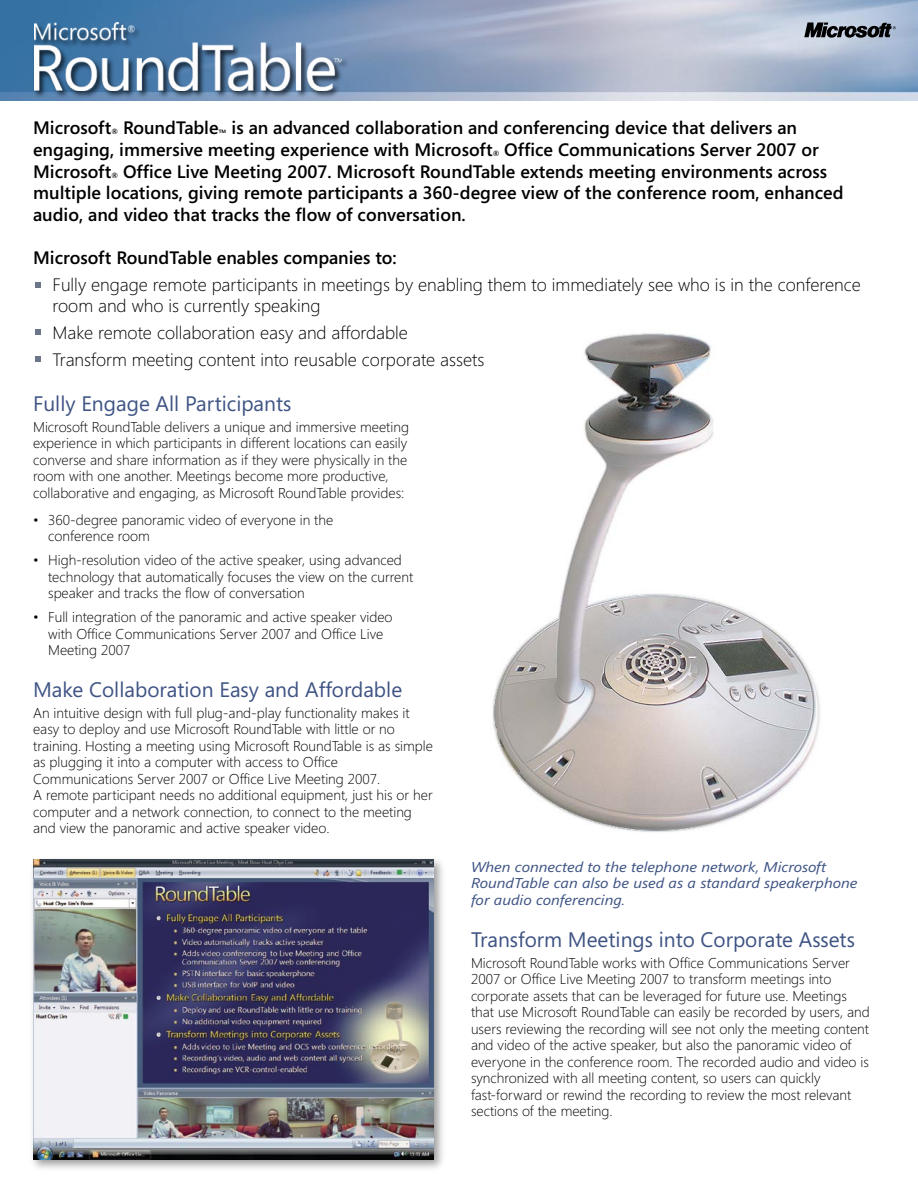
<style>
.page{position:relative;width:918px;height:1188px;background:#fff}
.page>*{position:absolute;margin:0;border:0;box-sizing:border-box;transform-origin:0 0}
.t1{font:21px "Segoe";color:#3f5484}
.t2{font:600 18px/21.6px "Segoe";color:#000}
.t3{font:300 18px/21px "Segoe";color:#000}
.t4{font:300 14.25px/16.5px "Segoe";color:#000}
.t5{font:italic 14.25px/16.5px "Segoe";color:#3f5484;scale:1.1 1}
.t6{font:600 7.5px "Segoe";color:#000}
</style>
<div class="page">
<img style="left:0;top:0;width:918px;height:100px">
<div style="left:32px;top:20px;width:319px;height:79px;background:#000;opacity:.75"></div>
<img style="left:34px;top:23px;width:308px;height:67px">
<svg style="left:35px;top:282px;width:6px;height:6px"></svg>
<svg style="left:35px;top:329px;width:6px;height:6px"></svg>
<svg style="left:35px;top:356px;width:6px;height:6px"></svg>
<div style="left:28px;top:854px;width:419px;height:320px;background:#000;opacity:.4"></div>
<img style="left:33px;top:860px;width:400px;height:300px">
<svg style="left:804px;top:22px;width:92px;height:16px"></svg>
<img style="left:492px;top:333px;width:328px;height:499px">
<p class="t2" style="left:33px;top:117px;width:765px;text-indent:90px">RoundTable<sub>™</sub> is an advanced collaboration and conferencing device that delivers an engaging, immersive meeting experience with Microsoft</p>
<p class="t2" style="left:33px;top:117px;width:80px">Microsoft</p>
<p class="t6" style="left:111px;top:128px;width:8px">®</p>
<p class="t6" style="left:493px;top:149px;width:8px">®</p>
<p class="t2" style="left:504px;top:139px;width:316px">Office Communications Server 2007 or</p>
<p class="t2" style="left:33px;top:161px;width:812px;text-indent:90px">Office Live Meeting 2007. Microsoft RoundTable extends meeting environments across multiple locations, giving remote participants a 360-degree view of the conference room, enhanced audio, and video that tracks the flow of conversation.</p>
<p class="t2" style="left:33px;top:247px;width:365px">Microsoft RoundTable enables companies to:</p>
<p class="t3" style="left:53px;top:274px;width:810px">Fully engage remote participants in meetings by enabling them to immediately see who is in the conference room and who is currently speaking</p>
<p class="t3" style="left:53px;top:319px;width:433px;line-height:27px">Make remote collaboration easy and affordable<br>Transform meeting content into reusable corporate assets</p>
<p class="t2" style="left:33px;top:161px;width:80px">Microsoft</p>
<p class="t6" style="left:111px;top:171px;width:8px">®</p>
<h1 class="t1" style="left:33px;top:391px;width:260px">Fully Engage All Participants</h1>
<p class="t4" style="left:33px;top:418px;width:377px">Microsoft RoundTable delivers a unique and immersive meeting experience in which participants in different locations can easily converse and share information as if they were physically in the room with one another. Meetings become more productive, collaborative and engaging, as Microsoft RoundTable provides:</p>
<p class="t4" style="left:48px;top:511px;width:287px;text-indent:-15px">• 360-degree panoramic video of everyone in the conference room</p>
<p class="t4" style="left:48px;top:552px;width:367px;text-indent:-15px">• High-resolution video of the active speaker, using advanced technology that automatically focuses the view on the current speaker and tracks the flow of conversation</p>
<p class="t4" style="left:48px;top:609px;width:346px;text-indent:-15px">• Full integration of the panoramic and active speaker video with Office Communications Server 2007 and Office Live<br>Meeting 2007</p>
<h1 class="t1" style="left:33px;top:677px;width:371px">Make Collaboration Easy and Affordable</h1>
<p class="t4" style="left:33px;top:705px;width:401px">An intuitive design with full plug-and-play functionality makes it easy to deploy and use Microsoft RoundTable with little or no training. Hosting a meeting using Microsoft RoundTable is as simple as plugging it into a computer with access to Office Communications Server 2007 or Office Live Meeting 2007.<br>A remote participant needs no additional equipment, just his or her computer and a network connection, to connect to the meeting and view the panoramic and active speaker video.</p>
<p class="t5" style="left:471px;top:859px;width:353px">When connected to the telephone network, Microsoft<br>RoundTable can also be used as a standard speakerphone for audio conferencing.</p>
<h1 class="t1" style="left:471px;top:927px;width:385px">Transform Meetings into Corporate Assets</h1>
<p class="t4" style="left:471px;top:954px;width:400px">Microsoft RoundTable works with Office Communications Server 2007 or Office Live Meeting 2007 to transform meetings into corporate assets that can be leveraged for future use. Meetings that use Microsoft RoundTable can easily be recorded by users, and users reviewing the recording will see not only the meeting content and video of the active speaker, but also the panoramic video of everyone in the conference room. The recorded audio and video is synchronized with all meeting content, so users can quickly fast-forward or rewind the recording to review the most relevant sections of the meeting.</p>
</div>
